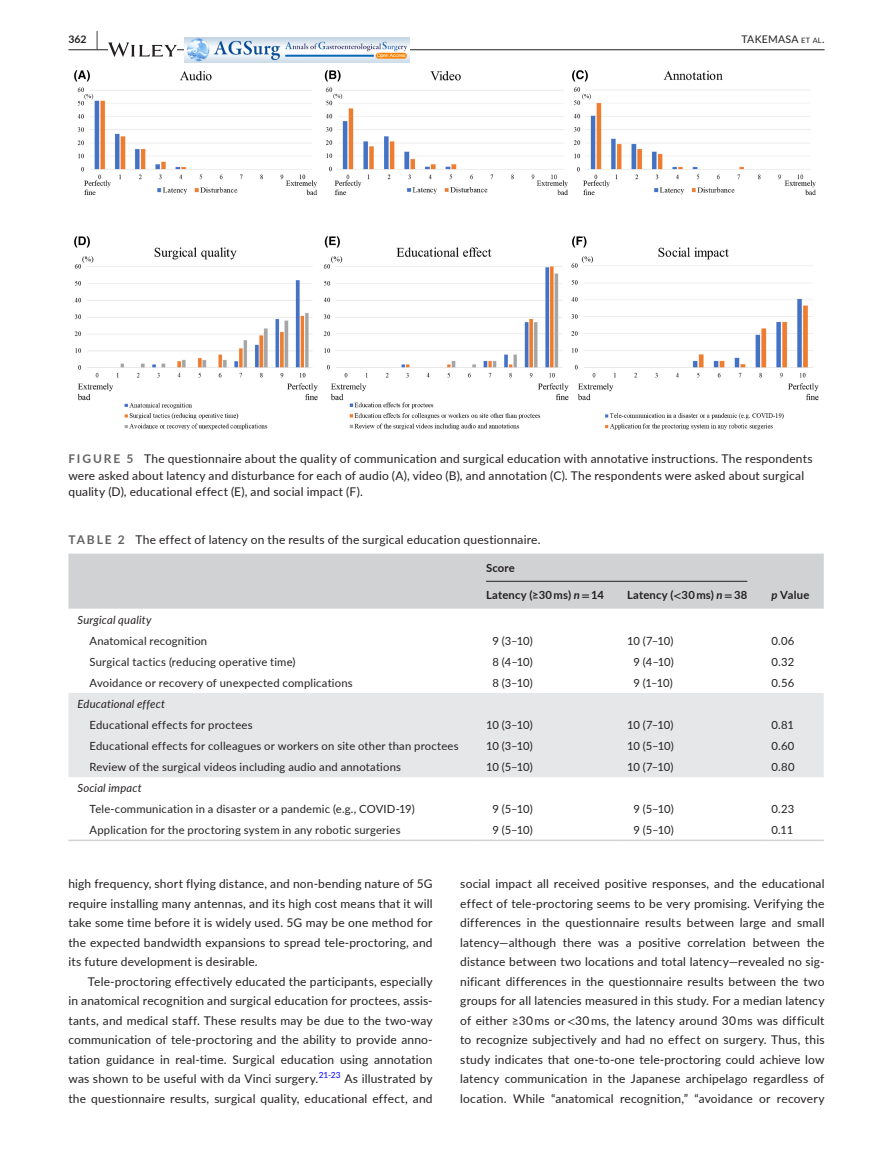
<style>
.page{position:relative;width:893px;height:1174px;background:#fff}
.page>*{position:absolute;margin:0;border:0;box-sizing:border-box;transform-origin:0 0}
.t1{font:12px/19.5px "Lato";letter-spacing:.015em;color:#231f20;text-align:justify}
.t2{font:11.25px "Lato";letter-spacing:.015em;color:#231f20}
.t3{font:700 11.25px "Lato";letter-spacing:.02em;color:#231f20}
.t4{font:italic 11.25px "Lato";letter-spacing:.015em;color:#231f20}
.t5{font:10.5px "Lato";letter-spacing:.025em;color:#231f20}
.t6{font:700 10.5px "Lato";color:#231f20}
.s1{font-size:19.5px}
.s2{font-size:7.35px}
.s3{font-weight:700;color:#636366}
.s4{font-style:italic}
.s5{font-family:"STIX"}
</style>
<div class="page">
<hr style="left:68px;top:49px;width:756px;height:1px;background:#231f20">
<svg style="left:108px;top:42px;width:69px;height:15px"></svg>
<img style="left:185px;top:37px;width:225px;height:25px">
<img style="left:74px;top:70px;width:745px;height:360px">
<div style="left:68px;top:553px;width:756px;height:55px;background:#d1d2d4"></div>
<div style="left:68px;top:693px;width:756px;height:84px;background:#e6e7e9"></div>
<hr style="left:68px;top:839px;width:409px;height:2px;background:#d1d2d4">
<hr style="left:477px;top:839px;width:141px;height:2px;background:#d1d2d4">
<hr style="left:618px;top:839px;width:144px;height:2px;background:#d1d2d4">
<hr style="left:762px;top:839px;width:62px;height:2px;background:#d1d2d4">
<hr style="left:486px;top:581px;width:261px;height:1px;background:#231f20">
<p class="t6" style="left:68px;top:31px;width:31px">362 <span class="s1">|</span></p>
<p class="t5" style="left:742px;top:31px;width:84px">TAKEMASA <span class="s2">et al</span>.</p>
<p class="t1" style="left:68px;top:450px;width:746px;line-height:16.5px;text-align:left"><span class="s3">FIGURE 5</span> The questionnaire about the quality of communication and surgical education with annotative instructions. The respondents were asked about latency and disturbance for each of audio (A), video (B), and annotation (C). The respondents were asked about surgical quality (D), educational effect (E), and social impact (F).</p>
<p class="t1" style="left:68px;top:529px;width:474px"><span class="s3">TABLE 2</span> The effect of latency on the results of the surgical education questionnaire.</p>
<p class="t3" style="left:486px;top:559px;width:30px">Score</p>
<p class="t3" style="left:486px;top:587px;width:120px">Latency (≥30 ms) <span class="s4">n</span><span class="s5">=</span> 14</p>
<p class="t3" style="left:627px;top:587px;width:122px">Latency (<span class="s5">&lt;</span>30 ms) <span class="s4">n</span><span class="s5">=</span> 38</p>
<p class="t3" style="left:771px;top:587px;width:39px"><span class="s4">p</span> Value</p>
<p class="t4" style="left:77px;top:611px;width:75px">Surgical quality</p>
<p class="t2" style="left:89px;top:632px;width:119px">Anatomical recognition</p>
<p class="t2" style="left:492px;top:632px;width:42px">9 (3–10)</p>
<p class="t2" style="left:627px;top:632px;width:48px">10 (7–10)</p>
<p class="t2" style="left:771px;top:632px;width:24px">0.06</p>
<p class="t2" style="left:89px;top:653px;width:208px">Surgical tactics (reducing operative time)</p>
<p class="t2" style="left:492px;top:653px;width:42px">8 (4–10)</p>
<p class="t2" style="left:633px;top:653px;width:42px">9 (4–10)</p>
<p class="t2" style="left:771px;top:653px;width:24px">0.32</p>
<p class="t2" style="left:89px;top:675px;width:265px">Avoidance or recovery of unexpected complications</p>
<p class="t2" style="left:492px;top:675px;width:42px">8 (3–10)</p>
<p class="t2" style="left:633px;top:675px;width:41px">9 (1–10)</p>
<p class="t2" style="left:771px;top:675px;width:24px">0.56</p>
<p class="t4" style="left:77px;top:696px;width:89px">Educational effect</p>
<p class="t2" style="left:89px;top:717px;width:165px">Educational effects for proctees</p>
<p class="t2" style="left:486px;top:717px;width:48px">10 (3–10)</p>
<p class="t2" style="left:627px;top:717px;width:48px">10 (7–10)</p>
<p class="t2" style="left:771px;top:717px;width:24px">0.81</p>
<p class="t2" style="left:89px;top:738px;width:371px">Educational effects for colleagues or workers on site other than proctees</p>
<p class="t2" style="left:486px;top:738px;width:48px">10 (3–10)</p>
<p class="t2" style="left:627px;top:738px;width:48px">10 (5–10)</p>
<p class="t2" style="left:771px;top:738px;width:24px">0.60</p>
<p class="t2" style="left:89px;top:759px;width:313px">Review of the surgical videos including audio and annotations</p>
<p class="t2" style="left:486px;top:759px;width:48px">10 (5–10)</p>
<p class="t2" style="left:627px;top:759px;width:48px">10 (7–10)</p>
<p class="t2" style="left:771px;top:759px;width:25px">0.80</p>
<p class="t4" style="left:77px;top:780px;width:66px">Social impact</p>
<p class="t2" style="left:89px;top:801px;width:327px">Tele-communication in a disaster or a pandemic (e.g., COVID-19)</p>
<p class="t2" style="left:492px;top:801px;width:42px">9 (5–10)</p>
<p class="t2" style="left:633px;top:801px;width:42px">9 (5–10)</p>
<p class="t2" style="left:771px;top:801px;width:24px">0.23</p>
<p class="t2" style="left:89px;top:822px;width:313px">Application for the proctoring system in any robotic surgeries</p>
<p class="t2" style="left:492px;top:822px;width:42px">9 (5–10)</p>
<p class="t2" style="left:633px;top:822px;width:42px">9 (5–10)</p>
<p class="t2" style="left:771px;top:822px;width:23px">0.11</p>
<p class="t1" style="left:68px;top:873px;width:366px">high frequency, short flying distance, and non-bending nature of 5G require installing many antennas, and its high cost means that it will take some time before it is widely used. 5G may be one method for the expected bandwidth expansions to spread tele-proctoring, and its future development is desirable.</p>
<p class="t1" style="left:68px;top:971px;width:366px;text-indent:20px">Tele-proctoring effectively educated the participants, especially in anatomical recognition and surgical education for proctees, assis&shy;tants, and medical staff. These results may be due to the two-way communication of tele-proctoring and the ability to provide anno&shy;tation guidance in real-time. Surgical education using annotation was shown to be useful with da Vinci surgery.<sup>21-23</sup> As illustrated by the questionnaire results, surgical quality, educational effect, and</p>
<p class="t1" style="left:460px;top:873px;width:366px">social impact all received positive responses, and the educational effect of tele-proctoring seems to be very promising. Verifying the differences in the questionnaire results between large and small latency—although there was a positive correlation between the distance between two locations and total latency—revealed no sig&shy;nificant differences in the questionnaire results between the two groups for all latencies measured in this study. For a median latency of either ≥30 ms or <span class="s5">&lt;</span>30 ms, the latency around 30 ms was difficult to recognize subjectively and had no effect on surgery. Thus, this study indicates that one-to-one tele-proctoring could achieve low latency communication in the Japanese archipelago regardless of location. While “anatomical recognition,” “avoidance or recovery</p>
</div>
